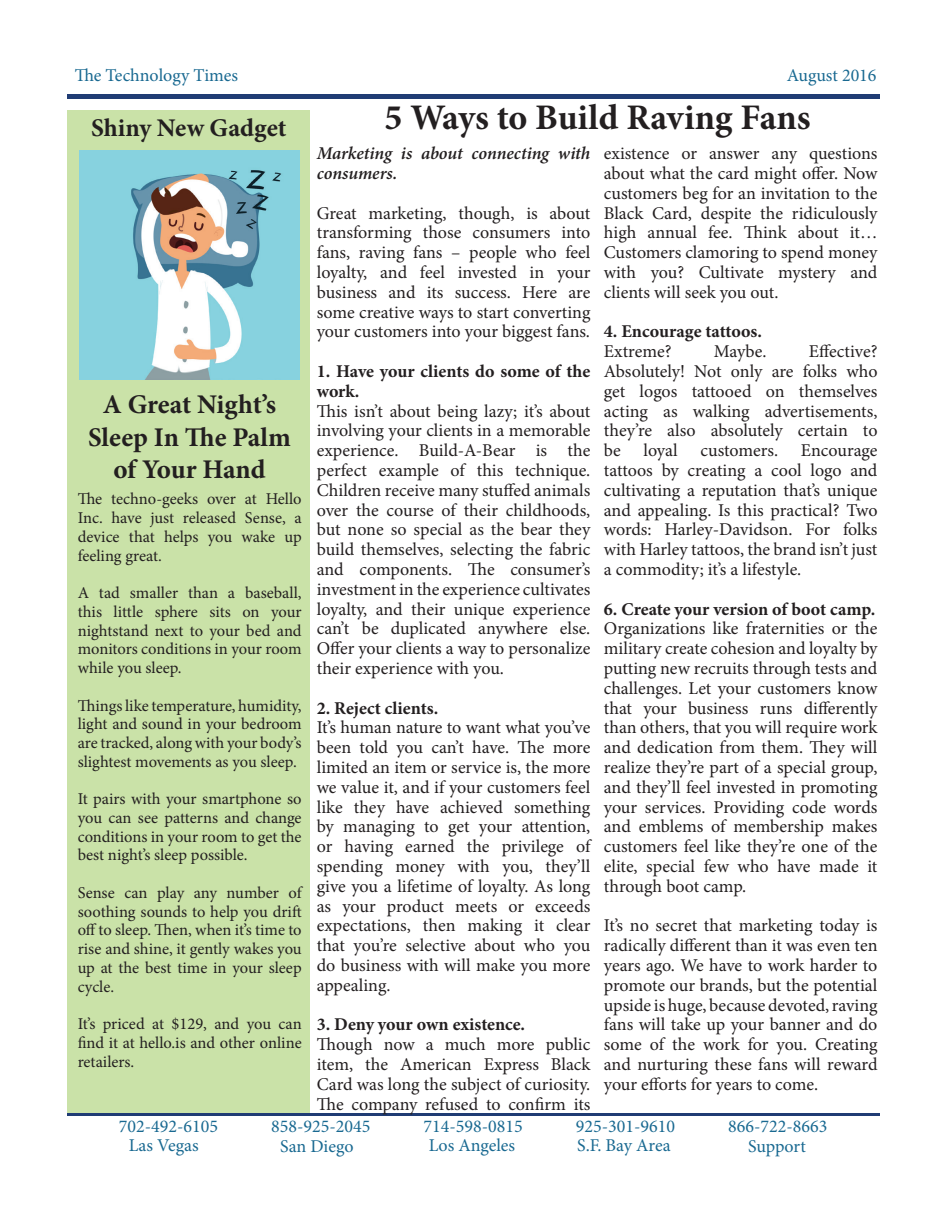
<style>
.page{position:relative;width:945px;height:1215px;background:#fff}
.page>*{position:absolute;margin:0;border:0;box-sizing:border-box;transform-origin:0 0}
.t1{font:700 36px "Minion Pro";letter-spacing:-.005em;color:#231f20}
.t2{font:700 27px/32.4px "Minion Pro";letter-spacing:-.005em;color:#231f20;text-align:center}
.t3{font:700 25.5px "Minion Pro";color:#231f20}
.t4{font:18px/19.8px "Minion Pro";color:#231f20;text-align:justify}
.t5{font:18px "Minion Pro";color:#196991}
.t6{font:700 18px/19.8px "Minion Pro";color:#231f20}
.t7{font:italic 600 18px/19.8px "Minion Pro";letter-spacing:-.005em;color:#231f20}
.t8{font:16.5px/18.8px "Minion Pro";letter-spacing:-.005em;color:#231f20;text-align:justify}
</style>
<div class="page">
<div style="left:68px;top:94px;width:812px;height:5px;background:#203c74"></div>
<hr style="left:68px;top:1113px;width:812px;height:2px;background:#203c74">
<div style="left:68px;top:111px;width:242px;height:1002px;background:#cae2a8"></div>
<img style="left:80px;top:151px;width:220px;height:229px">
<p class="t5" style="left:75px;top:63px;width:165px">The Technology Times</p>
<p class="t5" style="left:787px;top:63px;width:91px">August 2016</p>
<h3 class="t3" style="left:91px;top:109px;width:197px">Shiny New Gadget</h3>
<h1 class="t1" style="left:385px;top:93px;width:427px">5 Ways to Build Raving Fans</h1>
<h2 class="t2" style="left:88px;top:388px;width:204px">A Great Night’s<br>Sleep In The Palm of Your Hand</h2>
<p class="t8" style="left:78px;top:490px;width:226px">The techno-geeks over at Hello Inc. have just released Sense, a device that helps you wake up feeling great.</p>
<p class="t8" style="left:78px;top:583px;width:226px">A tad smaller than a baseball, this little sphere sits on your nightstand next to your bed and monitors conditions in your room while you sleep.</p>
<p class="t8" style="left:78px;top:696px;width:226px">Things like temperature, humidity, light and sound in your bedroom are tracked, along with your body’s slightest movements as you sleep.</p>
<p class="t8" style="left:78px;top:790px;width:225px">It pairs with your smartphone so you can see patterns and change conditions in your room to get the best night’s sleep possible.</p>
<p class="t8" style="left:78px;top:883px;width:226px">Sense can play any number of soothing sounds to help you drift off to sleep. Then, when it’s time to rise and shine, it gently wakes you up at the best time in your sleep cycle.</p>
<p class="t8" style="left:78px;top:1015px;width:226px">It’s priced at $129, and you can find it at hello.is and other online retailers.</p>
<p class="t7" style="left:317px;top:143px;width:275px">Marketing is about connecting with consumers.</p>
<p class="t4" style="left:317px;top:203px;width:275px">Great marketing, though, is about transforming those consumers into fans, raving fans – people who feel loyalty, and feel invested in your business and its success. Here are some creative ways to start converting your customers into your biggest fans.</p>
<p class="t6" style="left:317px;top:361px;width:275px">1. Have your clients do some of the work.</p>
<p class="t4" style="left:317px;top:401px;width:275px">This isn’t about being lazy; it’s about involving your clients in a memorable experience. Build-A-Bear is the perfect example of this technique.<br>Children receive many stuffed animals over the course of their childhoods, but none so special as the bear they build themselves, selecting the fabric and components. The consumer’s investment in the experience cultivates loyalty, and their unique experience can’t be duplicated anywhere else.<br>Offer your clients a way to personalize their experience with you.</p>
<p class="t6" style="left:317px;top:698px;width:123px">2. Reject clients.</p>
<p class="t4" style="left:317px;top:718px;width:275px">It’s human nature to want what you’ve been told you can’t have. The more limited an item or service is, the more we value it, and if your customers feel like they have achieved something by managing to get your attention, or having earned the privilege of spending money with you, they’ll give you a lifetime of loyalty. As long as your product meets or exceeds expectations, then making it clear that you’re selective about who you do business with will make you more appealing.</p>
<p class="t6" style="left:317px;top:1015px;width:210px">3. Deny your own existence.</p>
<p class="t4" style="left:317px;top:1035px;width:275px">Though now a much more public item, the American Express Black Card was long the subject of curiosity.<br>The company refused to confirm its</p>
<p class="t4" style="left:604px;top:144px;width:275px">existence or answer any questions about what the card might offer. Now customers beg for an invitation to the Black Card, despite the ridiculously high annual fee. Think about it… Customers clamoring to spend money with you? Cultivate mystery and clients will seek you out.</p>
<p class="t6" style="left:604px;top:322px;width:160px">4. Encourage tattoos.</p>
<p class="t4" style="left:604px;top:342px;width:69px">Extreme?</p>
<p class="t4" style="left:714px;top:342px;width:54px">Maybe.</p>
<p class="t4" style="left:604px;top:342px;width:275px;text-indent:205px">Effective?<br>Absolutely! Not only are folks who get logos tattooed on themselves acting as walking advertisements, they’re also absolutely certain to be</p>
<p class="t4" style="left:644px;top:441px;width:36px">loyal</p>
<p class="t4" style="left:701px;top:441px;width:79px">customers.</p>
<p class="t4" style="left:604px;top:441px;width:275px;text-indent:197px">Encourage tattoos by creating a cool logo and cultivating a reputation that’s unique and appealing. Is this practical? Two words: Harley-Davidson. For folks with Harley tattoos, the brand isn’t just a commodity; it’s a lifestyle.</p>
<p class="t6" style="left:604px;top:599px;width:273px">6. Create your version of boot camp.</p>
<p class="t4" style="left:604px;top:619px;width:275px">Organizations like fraternities or the military create cohesion and loyalty by putting new recruits through tests and challenges. Let your customers know that your business runs differently than others, that you will require work and dedication from them. They will realize they’re part of a special group, and they’ll feel invested in promoting your services. Providing code words and emblems of membership makes customers feel like they’re one of the elite, special few who have made it through boot camp.</p>
<p class="t4" style="left:604px;top:916px;width:275px">It’s no secret that marketing today is radically different than it was even ten years ago. We have to work harder to promote our brands, but the potential upside is huge, because devoted, raving fans will take up your banner and do some of the work for you. Creating and nurturing these fans will reward your efforts for years to come.</p>
<p class="t5" style="left:119px;top:1115px;width:101px">702-492-6105</p>
<p class="t5" style="left:271px;top:1115px;width:101px">858-925-2045</p>
<p class="t5" style="left:424px;top:1115px;width:101px">714-598-0815</p>
<p class="t5" style="left:576px;top:1115px;width:101px">925-301-9610</p>
<p class="t5" style="left:728px;top:1115px;width:101px">866-722-8663</p>
<p class="t5" style="left:129px;top:1133px;width:71px">Las Vegas</p>
<p class="t5" style="left:280px;top:1134px;width:75px">San Diego</p>
<p class="t5" style="left:429px;top:1133px;width:88px">Los Angeles</p>
<p class="t5" style="left:577px;top:1133px;width:95px">S.F. Bay Area</p>
<p class="t5" style="left:748px;top:1134px;width:59px">Support</p>
</div>
